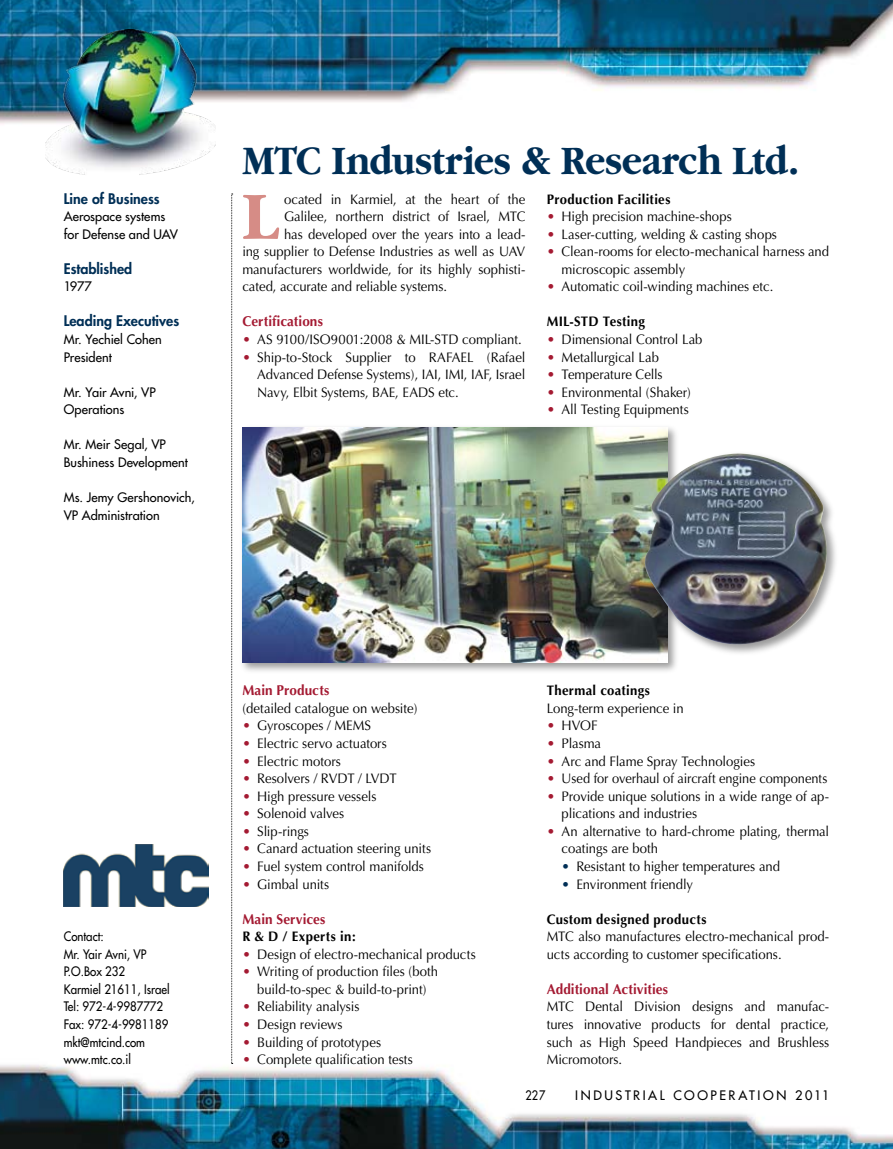
<style>
.page{position:relative;width:893px;height:1149px;background:#fff}
.page>*{position:absolute;margin:0;border:0;box-sizing:border-box;transform-origin:0 0}
.t1{font:700 70.2px "Garamond";color:#d68c86;scale:.95 1}
.t2{font:700 42px "Garamond";letter-spacing:-.01em;color:#002f56;scale:.9 1}
.t3{font:700 14.25px "Optima";letter-spacing:.005em;color:#a41a32;scale:.95 1}
.t4{font:800 14.25px "Futura";color:#002f56}
.t5{font:13.8px/17.5px "Optima";letter-spacing:-.005em;color:#000;scale:.95 1}
.t6{font:700 13.8px "Optima";letter-spacing:.025em;color:#000;scale:.95 1}
.t7{font:13.8px "Optima";letter-spacing:-.005em;color:#000;scale:.93 1}
.t8{font:13.8px/17.5px "Optima";color:#a41a32;text-align:justify}
.t9{font:13.8px/17.5px "Optima";color:#002f56}
.t10{font:12.75px/17.5px "Futura";color:#000}
.t11{font:12.75px/17.5px "Futura";color:#000;scale:.9 1}
.t12{font:12.75px "Futura";letter-spacing:.2em;color:#000}
.t13{font:12.75px "Futura";color:#000;scale:.85 1}
</style>
<div class="page">
<img style="left:0;top:1063px;width:893px;height:85px">
<img style="left:0;top:0;width:893px;height:146px">
<img style="left:46px;top:29px;width:170px;height:146px">
<svg style="left:231px;top:193px;width:2px;height:870px"></svg>
<div style="left:239px;top:423px;width:440px;height:251px;background:#000;opacity:.4"></div>
<img style="left:242px;top:427px;width:426px;height:235px">
<div style="left:641px;top:449px;width:198px;height:208px;background:#000;opacity:.4"></div>
<img style="left:643px;top:453px;width:186px;height:203px">
<img style="left:64px;top:844px;width:144px;height:62px">
<p class="t4" style="left:64px;top:189px;width:98px">Line of Business</p>
<p class="t10" style="left:64px;top:207px;width:116px">Aerospace systems for Defense and UAV</p>
<p class="t4" style="left:64px;top:259px;width:70px">Established</p>
<p class="t10" style="left:64px;top:278px;width:30px">1977</p>
<p class="t4" style="left:64px;top:311px;width:117px">Leading Executives</p>
<p class="t10" style="left:64px;top:330px;width:100px">Mr. Yechiel Cohen<br>President</p>
<p class="t10" style="left:64px;top:383px;width:93px">Mr. Yair Avni, VP<br>Operations</p>
<p class="t10" style="left:64px;top:435px;width:126px">Mr. Meir Segal, VP<br>Bushiness Development</p>
<p class="t10" style="left:64px;top:488px;width:133px">Ms. Jemy Gershonovich,<br>VP Administration</p>
<h2 class="t2" style="left:242px;top:138px;width:620px">MTC Industries &amp; Research Ltd.</h2>
<p class="t6" style="left:547px;top:191px;width:132px">Production Facilities</p>
<p class="t5" style="left:562px;top:208px;width:283px">High precision machine-shops<br>Laser-cutting, welding &amp; casting shops Clean-rooms for electo-mechanical harness and microscopic assembly<br>Automatic coil-winding machines etc.</p>
<p class="t6" style="left:547px;top:313px;width:105px">MIL-STD Testing</p>
<p class="t5" style="left:562px;top:330px;width:150px">Dimensional Control Lab<br>Metallurgical Lab<br>Temperature Cells<br>Environmental (Shaker)<br>All Testing Equipments</p>
<h1 class="t1" style="left:242px;top:177px;width:39px">L</h1>
<p class="t5" style="left:284px;top:190px;width:256px">ocated in Karmiel, at the heart of the</p>
<p class="t5" style="left:284px;top:208px;width:256px">Galilee, northern district of Israel, MTC</p>
<p class="t5" style="left:284px;top:225px;width:256px">has developed over the years into a lead-</p>
<p class="t5" style="left:242px;top:243px;width:299px">ing supplier to Defense Industries as well as UAV</p>
<p class="t5" style="left:242px;top:260px;width:299px">manufacturers worldwide, for its highly sophisti-</p>
<p class="t5" style="left:242px;top:278px;width:217px">cated, accurate and reliable systems.</p>
<p class="t3" style="left:242px;top:313px;width:86px">Certifications</p>
<p class="t5" style="left:257px;top:330px;width:284px">AS 9100/ISO9001:2008 &amp; MIL-STD compliant.<br>Ship-to-Stock Supplier to RAFAEL (Rafael Advanced Defense Systems), IAI, IMI, IAF, Israel Navy, Elbit Systems, BAE, EADS etc.</p>
<p class="t8" style="left:547px;top:208px;width:10px">• • •</p>
<p class="t8" style="left:547px;top:278px;width:10px">•</p>
<p class="t8" style="left:242px;top:330px;width:10px">• •</p>
<p class="t8" style="left:547px;top:330px;width:10px">• • • • •</p>
<p class="t11" style="left:64px;top:927px;width:119px">Contact:<br>Mr. Yair Avni, VP<br>P.O.Box 232<br>Karmiel 21611, Israel<br>Tel: 972-4-9987772<br>Fax: 972-4-9981189 mkt@mtcind.com www.mtc.co.il</p>
<p class="t3" style="left:242px;top:682px;width:93px">Main Products</p>
<p class="t5" style="left:257px;top:699px;width:184px;text-indent:-15px">(detailed catalogue on website)<br>Gyroscopes / MEMS<br>Electric servo actuators<br>Electric motors<br>Resolvers / RVDT / LVDT<br>High pressure vessels<br>Solenoid valves<br>Slip-rings<br>Canard actuation steering units<br>Fuel system control manifolds<br>Gimbal units</p>
<p class="t3" style="left:242px;top:910px;width:89px">Main Services</p>
<p class="t6" style="left:242px;top:928px;width:121px">R &amp; D / Experts in:</p>
<p class="t5" style="left:257px;top:945px;width:232px">Design of electro-mechanical products<br>Writing of production files (both build-to-spec &amp; build-to-print)<br>Reliability analysis<br>Design reviews<br>Building of prototypes<br>Complete qualification tests</p>
<p class="t8" style="left:242px;top:717px;width:10px">• • • • • • • • • •</p>
<p class="t8" style="left:242px;top:945px;width:10px">• •</p>
<p class="t8" style="left:242px;top:997px;width:10px">• • • •</p>
<p class="t6" style="left:547px;top:682px;width:110px">Thermal coatings</p>
<p class="t5" style="left:547px;top:699px;width:146px">Long-term experience in</p>
<p class="t5" style="left:562px;top:717px;width:40px">HVOF</p>
<p class="t5" style="left:562px;top:734px;width:43px">Plasma</p>
<p class="t5" style="left:562px;top:752px;width:205px">Arc and Flame Spray Technologies</p>
<p class="t7" style="left:562px;top:770px;width:287px">Used for overhaul of aircraft engine components</p>
<p class="t5" style="left:562px;top:787px;width:283px">Provide unique solutions in a wide range of ap-</p>
<p class="t5" style="left:562px;top:804px;width:144px">plications and industries</p>
<p class="t5" style="left:562px;top:822px;width:283px">An alternative to hard-chrome plating, thermal</p>
<p class="t5" style="left:562px;top:839px;width:103px">coatings are both</p>
<p class="t5" style="left:576px;top:857px;width:216px">Resistant to higher temperatures and</p>
<p class="t5" style="left:576px;top:875px;width:124px">Environment friendly</p>
<p class="t6" style="left:547px;top:910px;width:170px">Custom designed products</p>
<p class="t5" style="left:547px;top:927px;width:299px">MTC also manufactures electro-mechanical prod&shy;ucts according to customer specifications.</p>
<p class="t3" style="left:547px;top:980px;width:129px">Additional Activities</p>
<p class="t5" style="left:547px;top:997px;width:299px;text-align:justify">MTC Dental Division designs and manufac&shy;tures innovative products for dental practice, such as High Speed Handpieces and Brushless Micromotors.</p>
<p class="t8" style="left:547px;top:717px;width:10px">• • • • •</p>
<p class="t8" style="left:547px;top:822px;width:10px">•</p>
<p class="t9" style="left:562px;top:857px;width:10px">• •</p>
<p class="t13" style="left:525px;top:1086px;width:25px">227</p>
<p class="t12" style="left:575px;top:1086px;width:256px">INDUSTRIAL COOPERATION 2011</p>
</div>
